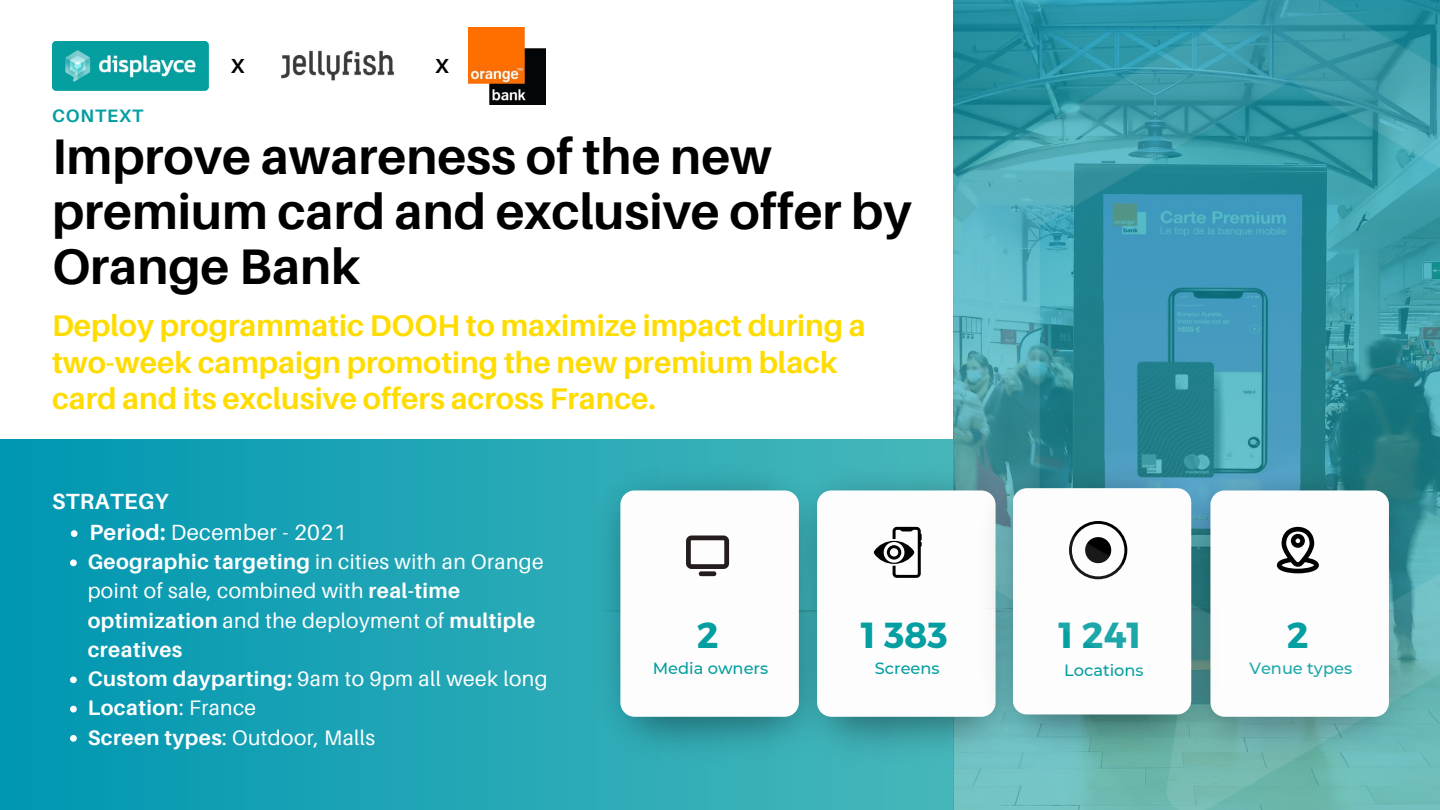
<style>
.page{position:relative;width:1440px;height:810px;background:#fff}
.page>*{position:absolute;margin:0;border:0;box-sizing:border-box;transform-origin:0 0}
.t1{font:700 50px/54.8px "Aileron";color:#000}
.t2{font:700 36.2px "Montserrat";color:#059ea1}
.t3{font:700 30px/36.8px "Aileron";color:#ffdc00}
.t4{font:700 22px/30.8px "Aileron";letter-spacing:.02em;color:#fefefe}
.t5{font:21px/29.2px "Aileron";letter-spacing:.02em;color:#fefefe}
.t6{font:700 20.4px "Aileron";color:#000}
.t7{font:700 18px "Aileron";letter-spacing:.05em;color:#059ea1}
.t8{font:500 16.2px "Montserrat";color:#059ea1}
.s1{font-weight:400}
.s2{font-weight:700}
</style>
<div class="page">
<div style="left:0;top:440px;width:954px;height:370px;background:linear-gradient(to right,#0097b2,#47b7ba)"></div>
<svg style="left:71px;top:530px;width:7px;height:7px"></svg>
<svg style="left:70px;top:559px;width:7px;height:7px"></svg>
<svg style="left:70px;top:676px;width:7px;height:7px"></svg>
<svg style="left:70px;top:706px;width:7px;height:6px"></svg>
<svg style="left:70px;top:735px;width:7px;height:7px"></svg>
<img style="left:578px;top:458px;width:196px;height:312px">
<img style="left:774px;top:458px;width:180px;height:312px">
<div style="left:620px;top:490px;width:179px;height:227px;background:#fdfdfd;border-radius:14px"></div>
<div style="left:817px;top:490px;width:179px;height:227px;background:#fdfdfd;border-radius:14px"></div>
<svg style="left:686px;top:536px;width:43px;height:40px"></svg>
<svg style="left:874px;top:527px;width:48px;height:51px"></svg>
<img style="left:954px;top:0;width:486px;height:810px">
<img style="left:52px;top:41px;width:157px;height:49px">
<img style="left:469px;top:27px;width:77px;height:78px">
<img style="left:281px;top:50px;width:113px;height:31px">
<p class="t7" style="left:52px;top:105px;width:93px">CONTEXT</p>
<p class="t6" style="left:231px;top:53px;width:15px">X</p>
<p class="t6" style="left:435px;top:53px;width:15px">X</p>
<h1 class="t1" style="left:52px;top:128px;width:861px">Improve awareness of the new premium card and exclusive offer by<br>Orange Bank</h1>
<h3 class="t3" style="left:52px;top:306px;width:815px">Deploy programmatic DOOH to maximize impact during a two-week campaign promoting the new premium black card and its exclusive offers across France.</h3>
<p class="t4" style="left:89px;top:486px;width:259px;text-indent:-37px">STRATEGY<br>Period: <span class="s1">December - 2021</span></p>
<p class="t5" style="left:88px;top:547px;width:461px"><span class="s2">Geographic targeting</span> in cities with an Orange point of sale, combined with <span class="s2">real-time optimization</span> and the deployment of <span class="s2">multiple creatives<br>Custom dayparting:</span> 9am to 9pm all week long<br><span class="s2">Location</span>: France<br><span class="s2">Screen types</span>: Outdoor, Malls</p>
<h2 class="t2" style="left:697px;top:611px;width:23px">2</h2>
<p class="t8" style="left:653px;top:658px;width:117px">Media owners</p>
<h2 class="t2" style="left:861px;top:611px;width:89px">1 383</h2>
<h2 class="t2" style="left:1287px;top:611px;width:23px">2</h2>
<p class="t8" style="left:875px;top:658px;width:66px">Screens</p>
<p class="t8" style="left:1250px;top:658px;width:104px">Venue types</p>
<h2 class="t2" style="left:1059px;top:611px;width:84px">1 241</h2>
<p class="t8" style="left:1064px;top:660px;width:81px">Locations</p>
</div>
